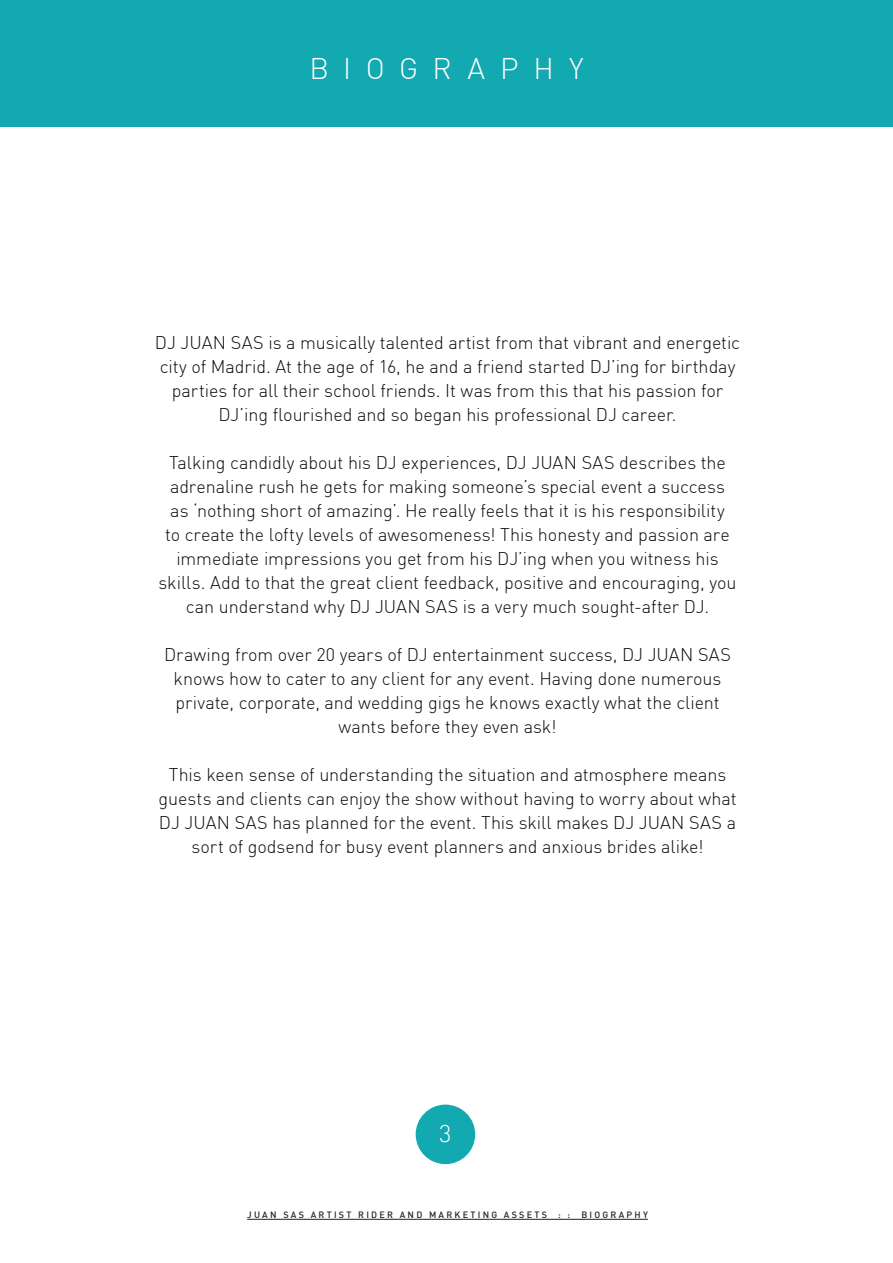
<style>
.page{position:relative;width:893px;height:1263px;background:#fff}
.page>*{position:absolute;margin:0;border:0;box-sizing:border-box;transform-origin:0 0}
.t1{font:300 29.25px "DIN";letter-spacing:.5em;color:#fff}
.t2{font:300 24px "DIN";color:#fff}
.t3{font:300 18px/24px "DIN";letter-spacing:-.005em;color:#110a0c;text-align:center}
.t4{font:500 9px "DIN";letter-spacing:.25em;color:#231f20}
</style>
<div class="page">
<div style="left:0;top:0;width:893px;height:127px;background:#13a9b1"></div>
<div style="left:416px;top:1104px;width:59px;height:60px;background:#13a9b1;border-radius:50%"></div>
<hr style="left:247px;top:1219px;width:401px;height:1px;background:#231f20">
<p class="t1" style="left:309px;top:50px;width:276px">BIOGRAPHY</p>
<p class="t3" style="left:155px;top:331px;width:587px">DJ JUAN SAS is a musically talented artist from that vibrant and energetic city of Madrid. At the age of 16, he and a friend started DJ’ing for birthday parties for all their school friends. It was from this that his passion for DJ’ing flourished and so began his professional DJ career.</p>
<p class="t3" style="left:159px;top:451px;width:579px">Talking candidly about his DJ experiences, DJ JUAN SAS describes the adrenaline rush he gets for making someone’s special event a success<br>as ‘nothing short of amazing’. He really feels that it is his responsibility<br>to create the lofty levels of awesomeness! This honesty and passion are immediate impressions you get from his DJ’ing when you witness his skills. Add to that the great client feedback, positive and encouraging, you can understand why DJ JUAN SAS is a very much sought-after DJ.</p>
<p class="t3" style="left:164px;top:643px;width:568px">Drawing from over 20 years of DJ entertainment success, DJ JUAN SAS knows how to cater to any client for any event. Having done numerous private, corporate, and wedding gigs he knows exactly what the client wants before they even ask!</p>
<p class="t3" style="left:158px;top:763px;width:580px">This keen sense of understanding the situation and atmosphere means guests and clients can enjoy the show without having to worry about what DJ JUAN SAS has planned for the event. This skill makes DJ JUAN SAS a sort of godsend for busy event planners and anxious brides alike!</p>
<p class="t2" style="left:439px;top:1119px;width:14px">3</p>
<p class="t4" style="left:247px;top:1209px;width:402px">JUAN SAS ARTIST RIDER AND MARKETING ASSETS : : BIOGRAPHY</p>
</div>
